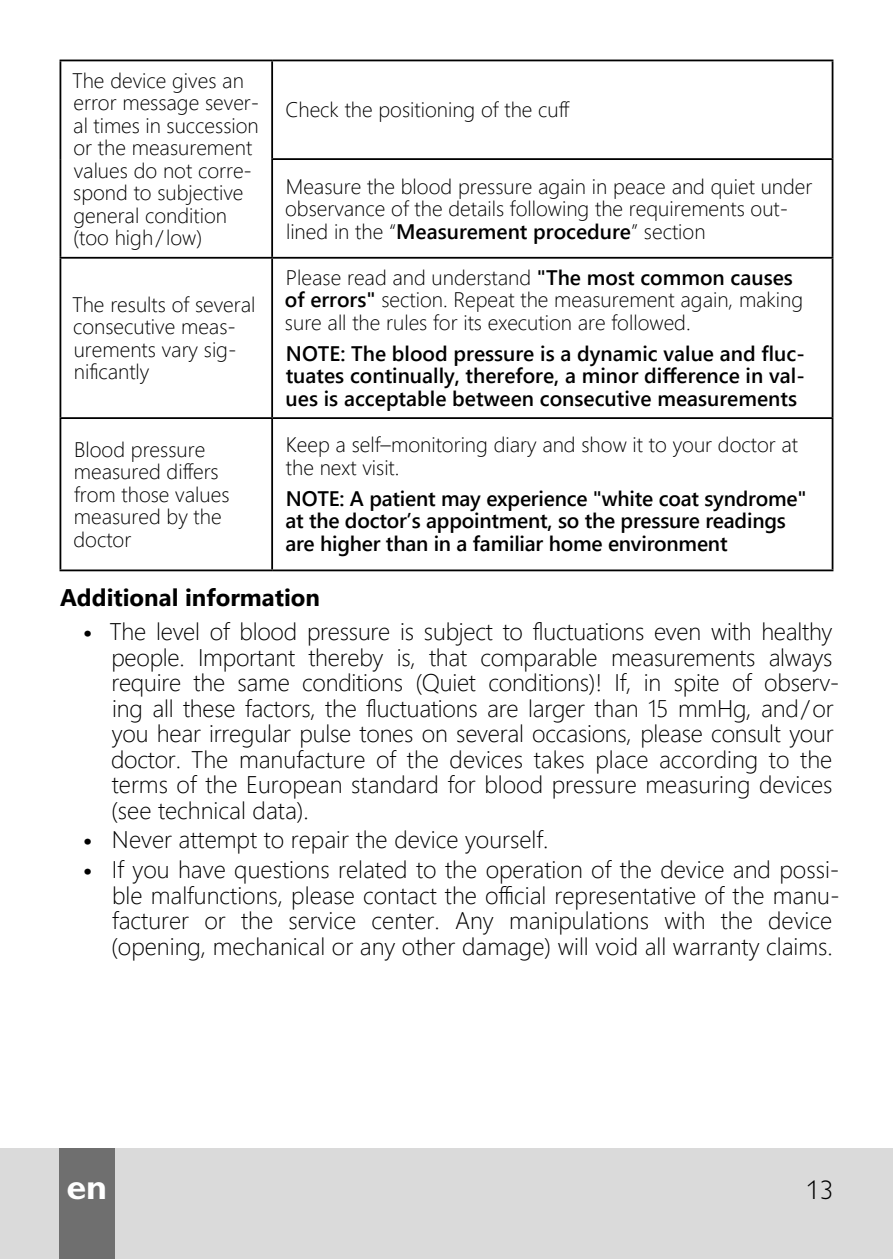
<style>
.page{position:relative;width:893px;height:1259px;background:#fff}
.page>*{position:absolute;margin:0;border:0;box-sizing:border-box;transform-origin:0 0}
.t1{font:700 36px "Gill Sans C";color:#fff}
.t2{font:27px "Gill Sans Light C";color:#000}
.t3{font:300 24px/25.5px "Segoe UI";color:#000}
.t4{font:700 24px "Segoe UI";color:#000}
.t5{font:300 21px/22.5px "Segoe UI";color:#000}
.t6{font:600 21px/22.5px "Segoe UI";letter-spacing:-.01em;color:#000;text-align:justify}
.s1{font-weight:600}
.s2{font-family:"PF Din Text Pro";font-weight:400}
</style>
<div class="page">
<div style="left:0;top:1148px;width:893px;height:111px;background:#dadada"></div>
<div style="left:60px;top:1148px;width:55px;height:111px;background:#6f6f6f"></div>
<hr style="left:60px;top:60px;width:212px;height:1px;background:#000">
<hr style="left:60px;top:61px;width:1px;height:98px;background:#000">
<hr style="left:272px;top:60px;width:561px;height:1px;background:#000">
<hr style="left:271px;top:61px;width:2px;height:97px;background:#000">
<hr style="left:832px;top:61px;width:1px;height:97px;background:#000">
<hr style="left:60px;top:159px;width:1px;height:98px;background:#000">
<hr style="left:271px;top:158px;width:562px;height:2px;background:#000">
<hr style="left:271px;top:160px;width:2px;height:97px;background:#000">
<hr style="left:832px;top:160px;width:1px;height:97px;background:#000">
<hr style="left:60px;top:257px;width:212px;height:2px;background:#000">
<hr style="left:60px;top:259px;width:1px;height:158px;background:#000">
<hr style="left:272px;top:257px;width:561px;height:2px;background:#000">
<hr style="left:271px;top:259px;width:2px;height:158px;background:#000">
<hr style="left:832px;top:259px;width:1px;height:158px;background:#000">
<hr style="left:60px;top:417px;width:212px;height:2px;background:#000">
<hr style="left:60px;top:419px;width:1px;height:150px;background:#000">
<hr style="left:272px;top:417px;width:561px;height:2px;background:#000">
<hr style="left:271px;top:419px;width:2px;height:150px;background:#000">
<hr style="left:832px;top:419px;width:1px;height:150px;background:#000">
<hr style="left:60px;top:569px;width:212px;height:2px;background:#000">
<hr style="left:272px;top:569px;width:561px;height:2px;background:#000">
<p class="t5" style="left:72px;top:67px;width:189px">The device gives an error message sever&shy;al times in succession or the measurement values do not corre&shy;spond to subjective general condition (too high / low)</p>
<p class="t5" style="left:72px;top:291px;width:185px">The results of several consecutive meas&shy;urements vary sig&shy;nificantly</p>
<p class="t5" style="left:285px;top:97px;width:286px">Check the positioning of the cuff</p>
<p class="t5" style="left:285px;top:173px;width:529px">Measure the blood pressure again in peace and quiet under observance of the details following the requirements out&shy;lined in the “<span class="s1">Measurement procedure</span>” section</p>
<p class="t5" style="left:285px;top:264px;width:520px">Please read and understand <span class="s1">"The most common causes of errors"</span> section. Repeat the measurement again, making sure all the rules for its execution are followed.</p>
<p class="t6" style="left:286px;top:340px;width:521px">NOTE: The blood pressure is a dynamic value and fluc&shy;tuates continually, therefore, a minor difference in val&shy;ues is acceptable between consecutive measurements</p>
<p class="t5" style="left:73px;top:436px;width:158px">Blood pressure measured differs from those values measured by the doctor</p>
<p class="t5" style="left:286px;top:432px;width:514px">Keep a self–monitoring diary and show it to your doctor at the next visit.</p>
<p class="t6" style="left:285px;top:485px;width:523px;text-align:left">NOTE: A patient may experience "white coat syndrome" at the doctor’s appointment, so the pressure readings are higher than in a familiar home environment</p>
<p class="t4" style="left:60px;top:575px;width:262px">Additional information</p>
<p class="t3" style="left:111px;top:616px;width:730px;text-indent:-28px"><span class="s2">•</span> The level of blood pressure is subject to fluctuations even with healthy people. Important thereby is, that comparable measurements always require the same conditions (Quiet conditions)! If, in spite of observ&shy;ing all these factors, the fluctuations are larger than 15 mmHg, and / or you hear irregular pulse tones on several occasions, please consult your doctor. The manufacture of the devices takes place according to the terms of the European standard for blood pressure measuring devices (see technical data).</p>
<p class="t3" style="left:83px;top:824px;width:467px"><span class="s2">•</span> Never attempt to repair the device yourself.</p>
<p class="t3" style="left:111px;top:854px;width:730px;text-indent:-28px"><span class="s2">•</span> If you have questions related to the operation of the device and possi&shy;ble malfunctions, please contact the official representative of the manu&shy;facturer or the service center. Any manipulations with the device (opening, mechanical or any other damage) will void all warranty claims.</p>
<h1 class="t1" style="left:66px;top:1166px;width:42px">en</h1>
<p class="t2" style="left:806px;top:1174px;width:28px">13</p>
</div>
